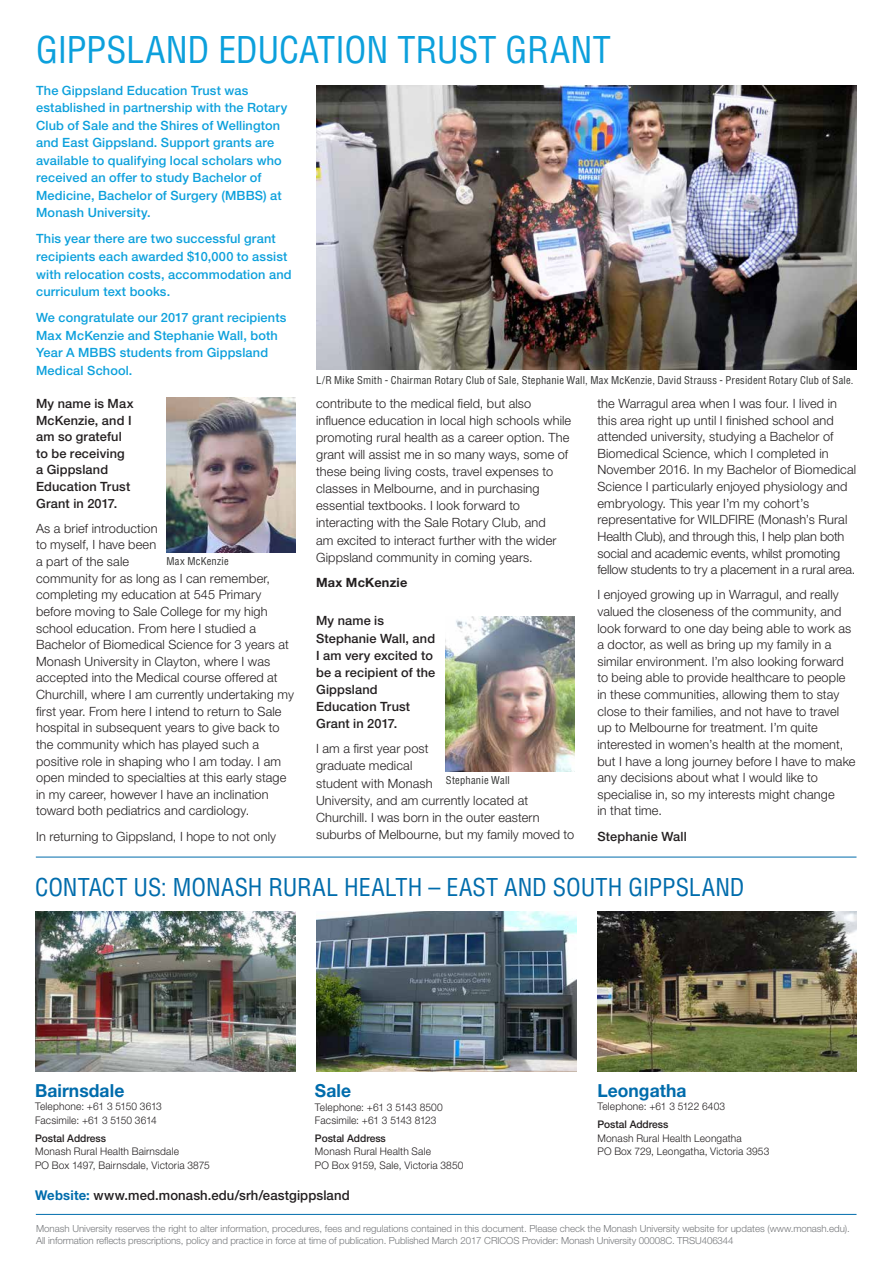
<style>
.page{position:relative;width:893px;height:1263px;background:#fff}
.page>*{position:absolute;margin:0;border:0;box-sizing:border-box;transform-origin:0 0}
._00_Story_Title_Head{font:condensed 36px "Helvetica";letter-spacing:-.005em;color:#0ca0dc}
._00_Story_Title_Head-2{font:condensed 24px "Helvetica";color:#006cac}
.t1{font:700 18px "Helvetica Neue LT";letter-spacing:.005em;color:#006cac}
.t2{font:500 13.5px "Helvetica Neue LT";letter-spacing:.01em;color:#231f20}
._01_Story_Body_Copy{font:300 12.75px/16.6px "Helvetica Neue LT";letter-spacing:.01em;color:#231f20}
._01_Story_Body_Copy-2{font:500 12.75px/17.5px "Helvetica Neue LT";letter-spacing:.01em;color:#0ca0dc}
._01_Story_Body_Copy-3{font:500 12.75px/16.6px "Helvetica Neue LT";letter-spacing:.01em;color:#231f20}
._01_Story_Body_Copy-4{font:700 12.75px "Helvetica Neue LT";letter-spacing:.02em;color:#231f20}
.t3{font:300 10.5px "Helvetica Neue LT";letter-spacing:.015em;color:#231f20}
._05_Caption_for_Phot{font:condensed 10.5px "Helvetica";letter-spacing:.02em;color:#323332}
.Sub_header{font:500 10.5px "Helvetica Neue LT";letter-spacing:-.005em;color:#231f20}
.Questions{font:300 9.75px/12px "Helvetica Neue LT";letter-spacing:-.01em;color:#76787b}
.s1{font-weight:700;color:#006cac}
</style>
<div class="page">
<img style="left:36px;top:911px;width:260px;height:161px">
<img style="left:317px;top:911px;width:259px;height:161px">
<img style="left:597px;top:911px;width:260px;height:161px">
<hr style="left:36px;top:857px;width:820px;height:1px;background:#006cac">
<hr style="left:36px;top:1214px;width:820px;height:1px;background:#006cac">
<img style="left:166px;top:398px;width:130px;height:155px">
<img style="left:446px;top:617px;width:129px;height:154px">
<img style="left:316px;top:85px;width:541px;height:285px">
<p class="_00_Story_Title_Head" style="left:36px;top:28px;width:576px">GIPPSLAND EDUCATION TRUST GRANT</p>
<p class="_01_Story_Body_Copy-2" style="left:36px;top:82px;width:253px">The Gippsland Education Trust was established in partnership with the Rotary Club of Sale and the Shires of Wellington and East Gippsland. Support grants are available to qualifying local scholars who received an offer to study Bachelor of Medicine, Bachelor of Surgery (MBBS) at Monash University.</p>
<p class="_01_Story_Body_Copy-2" style="left:36px;top:230px;width:257px">This year there are two successful grant recipients each awarded $10,000 to assist with relocation costs, accommodation and curriculum text books.</p>
<p class="_01_Story_Body_Copy-2" style="left:36px;top:309px;width:252px">We congratulate our 2017 grant recipients Max McKenzie and Stephanie Wall, both Year A MBBS students from Gippsland Medical School.</p>
<p class="_01_Story_Body_Copy-3" style="left:36px;top:395px;width:99px">My name is Max<br>McKenzie, and I am so grateful to be receiving a Gippsland<br>Education Trust<br>Grant in 2017.</p>
<p class="_01_Story_Body_Copy" style="left:36px;top:520px;width:259px">As a brief introduction<br>to myself, I have been<br>a part of the sale<br>community for as long as I can remember, completing my education at 545 Primary before moving to Sale College for my high school education. From here I studied a Bachelor of Biomedical Science for 3 years at Monash University in Clayton, where I was accepted into the Medical course offered at Churchill, where I am currently undertaking my first year. From here I intend to return to Sale hospital in subsequent years to give back to the community which has played such a positive role in shaping who I am today. I am open minded to specialties at this early stage in my career, however I have an inclination toward both pediatrics and cardiology.</p>
<p class="_01_Story_Body_Copy" style="left:36px;top:827px;width:242px">In returning to Gippsland, I hope to not only</p>
<p class="_05_Caption_for_Phot" style="left:166px;top:555px;width:64px">Max McKenzie</p>
<p class="_05_Caption_for_Phot" style="left:316px;top:373px;width:539px">L/R Mike Smith - Chairman Rotary Club of Sale, Stephanie Wall, Max McKenzie, David Strauss - President Rotary Club of Sale.</p>
<p class="_01_Story_Body_Copy" style="left:316px;top:395px;width:257px;line-height:17.1px">contribute to the medical field, but also influence education in local high schools while promoting rural health as a career option. The grant will assist me in so many ways, some of these being living costs, travel expenses to classes in Melbourne, and in purchasing essential textbooks. I look forward to interacting with the Sale Rotary Club, and<br>am excited to interact further with the wider Gippsland community in coming years.</p>
<p class="_01_Story_Body_Copy-4" style="left:316px;top:575px;width:93px">Max McKenzie</p>
<p class="_01_Story_Body_Copy-3" style="left:316px;top:612px;width:121px;line-height:17.1px">My name is<br>Stephanie Wall, and<br>I am very excited to be a recipient of the<br>Gippsland<br>Education Trust<br>Grant in 2017.</p>
<p class="_01_Story_Body_Copy" style="left:316px;top:740px;width:260px;line-height:17.1px">I am a first year post<br>graduate medical<br>student with Monash<br>University, and am currently located at<br>Churchill. I was born in the outer eastern suburbs of Melbourne, but my family moved to</p>
<p class="_05_Caption_for_Phot" style="left:446px;top:773px;width:66px">Stephanie Wall</p>
<p class="_01_Story_Body_Copy" style="left:597px;top:395px;width:260px">the Warragul area when I was four. I lived in this area right up until I finished school and attended university, studying a Bachelor of Biomedical Science, which I completed in November 2016. In my Bachelor of Biomedical Science I particularly enjoyed physiology and embryology. This year I’m my cohort’s representative for WILDFIRE (Monash’s Rural Health Club), and through this, I help plan both social and academic events, whilst promoting fellow students to try a placement in a rural area.</p>
<p class="_01_Story_Body_Copy" style="left:597px;top:586px;width:260px">I enjoyed growing up in Warragul, and really valued the closeness of the community, and look forward to one day being able to work as a doctor, as well as bring up my family in a similar environment. I’m also looking forward to being able to provide healthcare to people in these communities, allowing them to stay close to their families, and not have to travel up to Melbourne for treatment. I’m quite interested in women’s health at the moment, but I have a long journey before I have to make any decisions about what I would like to specialise in, so my interests might change<br>in that time.</p>
<p class="_01_Story_Body_Copy-3" style="left:597px;top:827px;width:91px">Stephanie Wall</p>
<p class="_00_Story_Title_Head-2" style="left:35px;top:872px;width:711px">CONTACT US: MONASH RURAL HEALTH – EAST AND SOUTH GIPPSLAND</p>
<p class="t1" style="left:35px;top:1079px;width:91px">Bairnsdale</p>
<p class="t3" style="left:35px;top:1100px;width:128px">Telephone: +61 3 5150 3613</p>
<p class="t3" style="left:35px;top:1114px;width:123px">Facsimile: +61 3 5150 3614</p>
<p class="Sub_header" style="left:35px;top:1132px;width:72px">Postal Address</p>
<p class="t3" style="left:35px;top:1145px;width:145px">Monash Rural Health Bairnsdale</p>
<p class="t3" style="left:35px;top:1158px;width:176px">PO Box 1497, Bairnsdale, Victoria 3875</p>
<p class="t1" style="left:315px;top:1079px;width:38px">Sale</p>
<p class="t3" style="left:315px;top:1100px;width:129px">Telephone: +61 3 5143 8500</p>
<p class="t3" style="left:315px;top:1114px;width:123px">Facsimile: +61 3 5143 8123</p>
<p class="Sub_header" style="left:315px;top:1132px;width:72px">Postal Address</p>
<p class="t3" style="left:315px;top:1145px;width:118px">Monash Rural Health Sale</p>
<p class="t3" style="left:315px;top:1159px;width:150px">PO Box 9159, Sale, Victoria 3850</p>
<p class="t2" style="left:35px;top:1187px;width:316px"><span class="s1">Website:</span> www.med.monash.edu/srh/eastgippsland</p>
<p class="t1" style="left:597px;top:1079px;width:91px">Leongatha</p>
<p class="t3" style="left:597px;top:1100px;width:129px">Telephone: +61 3 5122 6403</p>
<p class="Sub_header" style="left:597px;top:1118px;width:72px">Postal Address</p>
<p class="t3" style="left:597px;top:1131px;width:146px">Monash Rural Health Leongatha</p>
<p class="t3" style="left:597px;top:1145px;width:173px">PO Box 729, Leongatha, Victoria 3953</p>
<p class="Questions" style="left:36px;top:1222px;width:815px">Monash University reserves the right to alter information, procedures, fees and regulations contained in this document. Please check the Monash University website for updates (www.monash.edu).<br>All information reflects prescriptions, policy and practice in force at time of publication. Published March 2017 CRICOS Provider: Monash University 00008C. TRSU406344</p>
</div>
